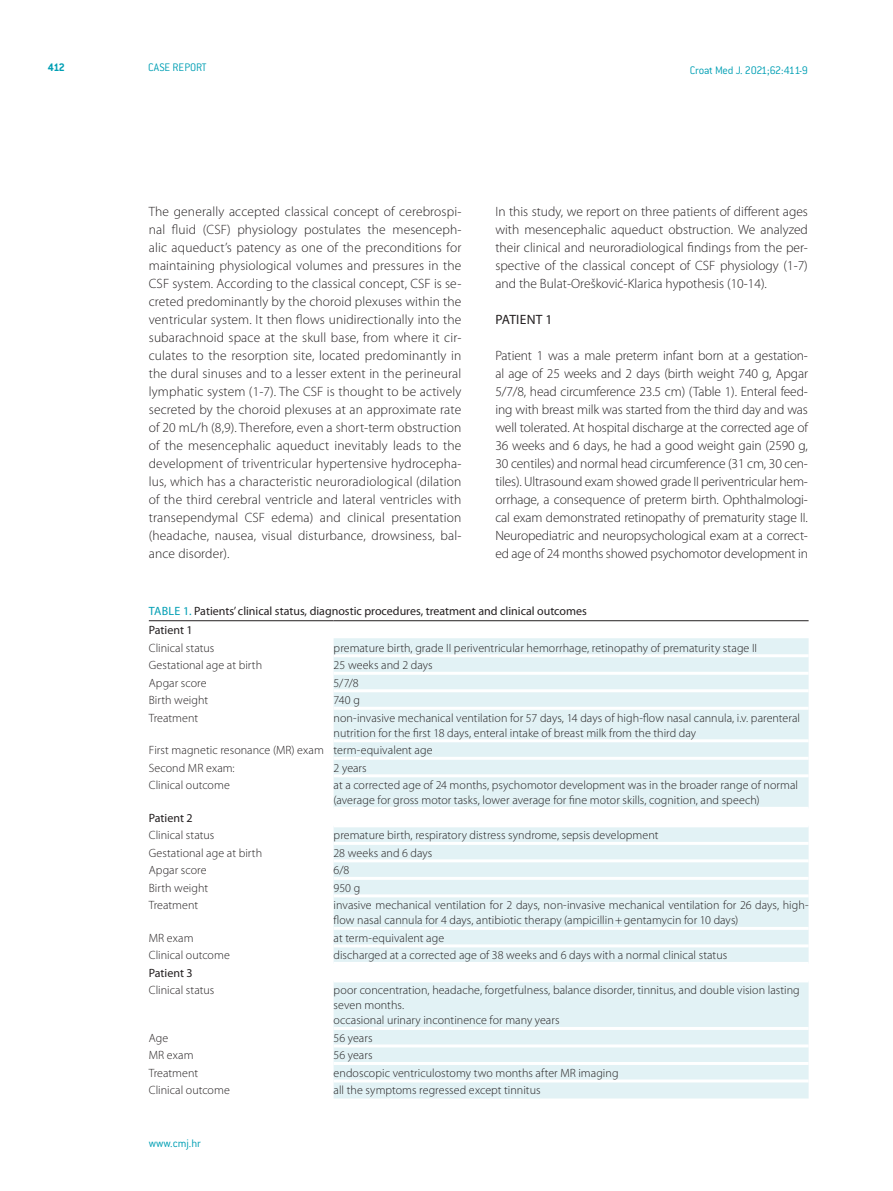
<style>
.page{position:relative;width:893px;height:1191px;background:#fff}
.page>*{position:absolute;margin:0;border:0;box-sizing:border-box;transform-origin:0 0}
.CMJ_-__body{font:300 13.5px/18px "Myriad Pro";color:#231f20;text-align:justify}
.CMJ_-_N2{font:13.5px "Myriad Pro";letter-spacing:.02em;color:#231f20}
.CMJ_-_table{font:300 12px/15px "Myriad Pro";letter-spacing:.005em;color:#231f20}
.CMJ_-_table_title_he{font:12px "Myriad Pro";color:#231f20}
.H_desni_-_ref{font:300 12px "ITC Conduit LTCE";letter-spacing:-.025em;color:#009fb4}
.H_lijevi_-_pubtype{font:300 12px "ITC Conduit LTCE";color:#009fb4}
.www_cmj_hr_na_master{font:300 12px "ITC Conduit LTCE";color:#009fb4}
.paginacija_lijevo{font:700 12px "ITC Conduit LTCE";color:#009fb4}
.s1{color:#009fb4}
</style>
<div class="page">
<svg style="left:334px;top:638px;width:475px;height:460px;background:#e4f3f5"></svg>
<hr style="left:334px;top:654px;width:475px;height:3px;background:#fff">
<hr style="left:334px;top:672px;width:475px;height:3px;background:#fff">
<hr style="left:334px;top:689px;width:475px;height:3px;background:#fff">
<hr style="left:334px;top:707px;width:475px;height:3px;background:#fff">
<hr style="left:334px;top:739px;width:475px;height:3px;background:#fff">
<hr style="left:334px;top:757px;width:475px;height:3px;background:#fff">
<hr style="left:334px;top:774px;width:475px;height:3px;background:#fff">
<hr style="left:334px;top:807px;width:475px;height:3px;background:#fff">
<hr style="left:334px;top:824px;width:475px;height:3px;background:#fff">
<hr style="left:334px;top:842px;width:475px;height:3px;background:#fff">
<hr style="left:334px;top:859px;width:475px;height:3px;background:#fff">
<hr style="left:334px;top:877px;width:475px;height:3px;background:#fff">
<hr style="left:334px;top:894px;width:475px;height:3px;background:#fff">
<hr style="left:334px;top:927px;width:475px;height:3px;background:#fff">
<hr style="left:334px;top:944px;width:475px;height:3px;background:#fff">
<hr style="left:334px;top:962px;width:475px;height:3px;background:#fff">
<hr style="left:334px;top:979px;width:475px;height:3px;background:#fff">
<hr style="left:334px;top:1027px;width:475px;height:3px;background:#fff">
<hr style="left:334px;top:1044px;width:475px;height:3px;background:#fff">
<hr style="left:334px;top:1062px;width:475px;height:3px;background:#fff">
<hr style="left:334px;top:1079px;width:475px;height:3px;background:#fff">
<hr style="left:149px;top:620px;width:185px;height:1px;background:#231f20">
<hr style="left:334px;top:620px;width:475px;height:1px;background:#231f20">
<p class="paginacija_lijevo" style="left:48px;top:60px;width:19px">412</p>
<p class="H_lijevi_-_pubtype" style="left:148px;top:61px;width:60px">CASE REPORT</p>
<p class="H_desni_-_ref" style="left:690px;top:63px;width:120px">Croat Med J. 2021;62:411-9</p>
<p class="CMJ_-__body" style="left:149px;top:202px;width:314px">The generally accepted classical concept of cerebrospi&shy;nal fluid (CSF) physiology postulates the mesenceph&shy;alic aqueduct’s patency as one of the preconditions for maintaining physiological volumes and pressures in the CSF system. According to the classical concept, CSF is se&shy;creted predominantly by the choroid plexuses within the ventricular system. It then flows unidirectionally into the subarachnoid space at the skull base, from where it cir&shy;culates to the resorption site, located predominantly in the dural sinuses and to a lesser extent in the perineural lymphatic system (1-7). The CSF is thought to be actively secreted by the choroid plexuses at an approximate rate of 20 mL/h (8,9). Therefore, even a short-term obstruction of the mesencephalic aqueduct inevitably leads to the development of triventricular hypertensive hydrocepha&shy;lus, which has a characteristic neuroradiological (dilation of the third cerebral ventricle and lateral ventricles with transependymal CSF edema) and clinical presentation (headache, nausea, visual disturbance, drowsiness, bal&shy;ance disorder).</p>
<p class="CMJ_-__body" style="left:495px;top:202px;width:314px">In this study, we report on three patients of different ages with mesencephalic aqueduct obstruction. We analyzed their clinical and neuroradiological findings from the per&shy;spective of the classical concept of CSF physiology (1-7) and the Bulat-Orešković-Klarica hypothesis (10-14).</p>
<p class="CMJ_-_N2" style="left:495px;top:311px;width:58px">PATIENT 1</p>
<p class="CMJ_-__body" style="left:495px;top:346px;width:314px">Patient 1 was a male preterm infant born at a gestation&shy;al age of 25 weeks and 2 days (birth weight 740 g, Apgar 5/7/8, head circumference 23.5 cm) (Table 1). Enteral feed&shy;ing with breast milk was started from the third day and was well tolerated. At hospital discharge at the corrected age of 36 weeks and 6 days, he had a good weight gain (2590 g, 30 centiles) and normal head circumference (31 cm, 30 cen&shy;tiles). Ultrasound exam showed grade II periventricular hem&shy;orrhage, a consequence of preterm birth. Ophthalmologi&shy;cal exam demonstrated retinopathy of prematurity stage II.<br>Neuropediatric and neuropsychological exam at a correct&shy;ed age of 24 months showed psychomotor development in</p>
<p class="CMJ_-_table_title_he" style="left:149px;top:603px;width:439px"><span class="s1">Table 1.</span> Patients’ clinical status, diagnostic procedures, treatment and clinical outcomes</p>
<p class="CMJ_-_table_title_he" style="left:149px;top:622px;width:45px">Patient 1</p>
<p class="CMJ_-_table" style="left:149px;top:640px;width:67px">Clinical status</p>
<p class="CMJ_-_table" style="left:334px;top:640px;width:425px">premature birth, grade II periventricular hemorrhage, retinopathy of prematurity stage II</p>
<p class="CMJ_-_table" style="left:149px;top:657px;width:115px">Gestational age at birth</p>
<p class="CMJ_-_table" style="left:334px;top:657px;width:101px">25 weeks and 2 days</p>
<p class="CMJ_-_table" style="left:149px;top:675px;width:59px">Apgar score</p>
<p class="CMJ_-_table" style="left:334px;top:675px;width:27px">5/7/8</p>
<p class="CMJ_-_table" style="left:149px;top:692px;width:61px">Birth weight</p>
<p class="CMJ_-_table" style="left:334px;top:692px;width:28px">740 g</p>
<p class="CMJ_-_table" style="left:149px;top:710px;width:51px">Treatment</p>
<p class="CMJ_-_table" style="left:334px;top:710px;width:468px">non-invasive mechanical ventilation for 57 days, 14 days of high-flow nasal cannula, i.v. parenteral nutrition for the first 18 days, enteral intake of breast milk from the third day</p>
<p class="CMJ_-_table" style="left:149px;top:742px;width:176px">First magnetic resonance (MR) exam</p>
<p class="CMJ_-_table" style="left:334px;top:742px;width:100px">term-equivalent age</p>
<p class="CMJ_-_table" style="left:149px;top:760px;width:87px">Second MR exam:</p>
<p class="CMJ_-_table" style="left:334px;top:760px;width:35px">2 years</p>
<p class="CMJ_-_table" style="left:149px;top:777px;width:83px">Clinical outcome</p>
<p class="CMJ_-_table" style="left:334px;top:777px;width:466px">at a corrected age of 24 months, psychomotor development was in the broader range of normal (average for gross motor tasks, lower average for fine motor skills, cognition, and speech)</p>
<p class="CMJ_-_table_title_he" style="left:149px;top:810px;width:45px">Patient 2</p>
<p class="CMJ_-_table" style="left:149px;top:827px;width:67px">Clinical status</p>
<p class="CMJ_-_table" style="left:334px;top:827px;width:326px">premature birth, respiratory distress syndrome, sepsis development</p>
<p class="CMJ_-_table" style="left:149px;top:845px;width:115px">Gestational age at birth</p>
<p class="CMJ_-_table" style="left:334px;top:845px;width:100px">28 weeks and 6 days</p>
<p class="CMJ_-_table" style="left:149px;top:862px;width:59px">Apgar score</p>
<p class="CMJ_-_table" style="left:334px;top:862px;width:17px">6/8</p>
<p class="CMJ_-_table" style="left:149px;top:880px;width:61px">Birth weight</p>
<p class="CMJ_-_table" style="left:334px;top:880px;width:28px">950 g</p>
<p class="CMJ_-_table" style="left:149px;top:897px;width:51px">Treatment</p>
<p class="CMJ_-_table" style="left:334px;top:897px;width:476px">invasive mechanical ventilation for 2 days, non-invasive mechanical ventilation for 26 days, high&shy;flow nasal cannula for 4 days, antibiotic therapy (ampicillin+gentamycin for 10 days)</p>
<p class="CMJ_-_table" style="left:149px;top:930px;width:46px">MR exam</p>
<p class="CMJ_-_table" style="left:334px;top:930px;width:112px">at term-equivalent age</p>
<p class="CMJ_-_table" style="left:149px;top:947px;width:83px">Clinical outcome</p>
<p class="CMJ_-_table" style="left:334px;top:947px;width:395px">discharged at a corrected age of 38 weeks and 6 days with a normal clinical status</p>
<p class="CMJ_-_table_title_he" style="left:149px;top:965px;width:45px">Patient 3</p>
<p class="CMJ_-_table" style="left:149px;top:982px;width:67px">Clinical status</p>
<p class="CMJ_-_table" style="left:334px;top:982px;width:468px">poor concentration, headache, forgetfulness, balance disorder, tinnitus, and double vision lasting seven months.</p>
<p class="CMJ_-_table" style="left:334px;top:1012px;width:227px">occasional urinary incontinence for many years</p>
<p class="CMJ_-_table" style="left:149px;top:1030px;width:21px">Age</p>
<p class="CMJ_-_table" style="left:334px;top:1030px;width:41px">56 years</p>
<p class="CMJ_-_table" style="left:149px;top:1047px;width:46px">MR exam</p>
<p class="CMJ_-_table" style="left:334px;top:1047px;width:41px">56 years</p>
<p class="CMJ_-_table" style="left:149px;top:1065px;width:51px">Treatment</p>
<p class="CMJ_-_table" style="left:334px;top:1065px;width:286px">endoscopic ventriculostomy two months after MR imaging</p>
<p class="CMJ_-_table" style="left:149px;top:1082px;width:83px">Clinical outcome</p>
<p class="CMJ_-_table" style="left:334px;top:1082px;width:208px">all the symptoms regressed except tinnitus</p>
<p class="www_cmj_hr_na_master" style="left:149px;top:1136px;width:54px">www.cmj.hr</p>
</div>
